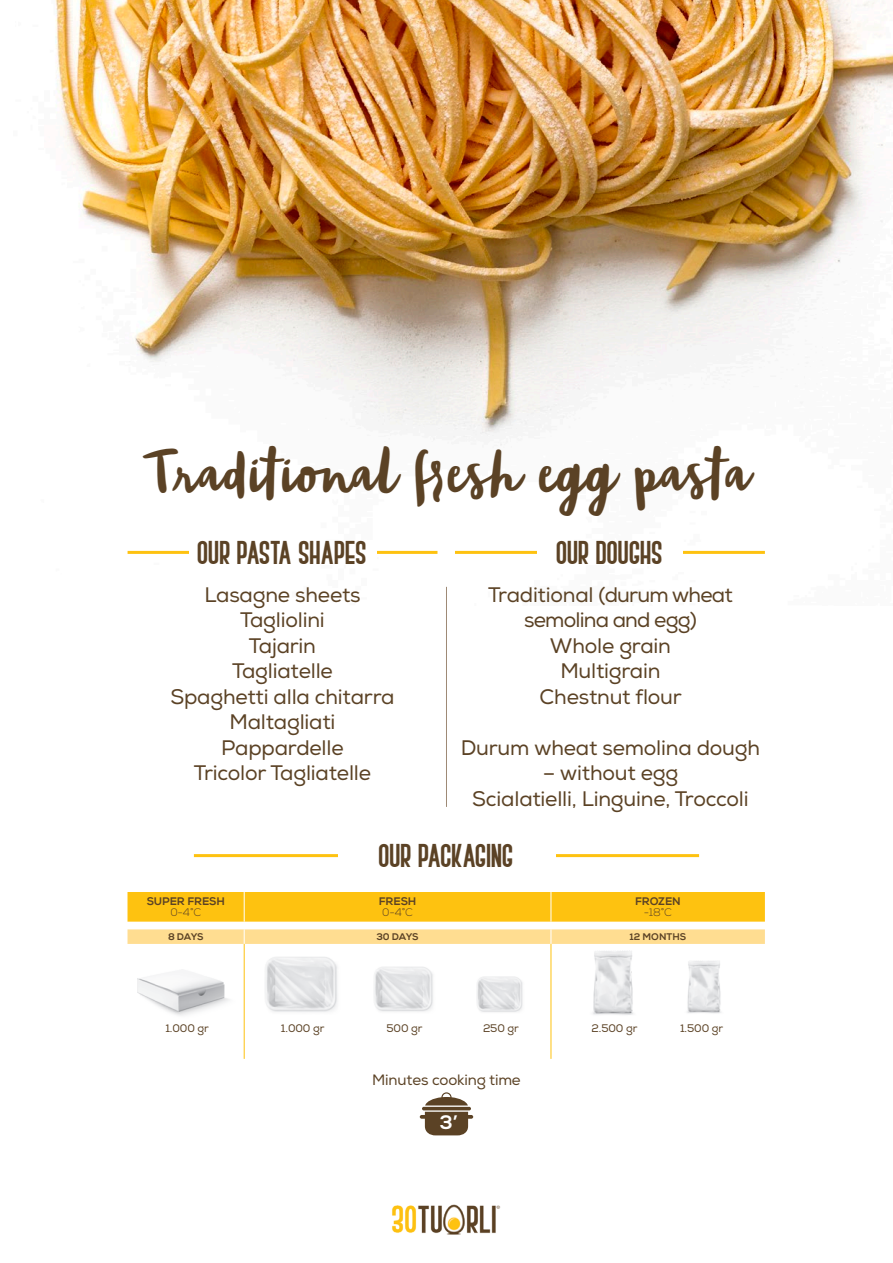
<style>
.page{position:relative;width:893px;height:1263px;background:#fff}
.page>*{position:absolute;margin:0;border:0;box-sizing:border-box;transform-origin:0 0}
.titoli_dx{font:48px "Blog Script";color:#5b4225}
.ripieni{font:21px "Nexa";letter-spacing:-.01em;color:#5b4225}
.ripieni-2{font:21px/25.5px "Nexa";letter-spacing:-.04em;color:#5b4225;text-align:center}
.t1{font:19.5px "BOVEN1";color:#5b4225}
.t2{font:800 19.5px "Nexa";color:#fff}
.ripieni-3{font:15px "Nexa";letter-spacing:-.01em;color:#5b4225}
.t3{font:10.95px "Nexa";letter-spacing:-.01em;color:#5b4225}
.t4{font:800 10.95px "Nexa";letter-spacing:-.01em;color:#5b4225}
.t5{font:300 10.95px "Nexa";color:#5b4225}
.t6{font:800 9.6px "Nexa";letter-spacing:-.01em;color:#5b4225}
</style>
<div class="page">
<img style="left:392px;top:1204px;width:109px;height:31px">
<img style="left:55px;top:0;width:838px;height:587px">
<hr style="left:128px;top:551px;width:309px;height:3px;background:#fec210">
<div style="left:189px;top:540px;width:187px;height:24px;background:#fff"></div>
<hr style="left:455px;top:551px;width:310px;height:3px;background:#fec210">
<div style="left:537px;top:540px;width:145px;height:24px;background:#fff"></div>
<hr style="left:194px;top:854px;width:505px;height:3px;background:#fec210">
<div style="left:338px;top:843px;width:217px;height:31px;background:#fff"></div>
<div style="left:128px;top:892px;width:637px;height:30px;background:#fec210"></div>
<svg style="left:128px;top:929px;width:637px;height:15px;background:#fede94"></svg>
<hr style="left:244px;top:892px;width:1px;height:30px;background:#fff">
<hr style="left:551px;top:892px;width:1px;height:30px;background:#fff">
<hr style="left:244px;top:944px;width:1px;height:115px;background:#fec210">
<hr style="left:551px;top:944px;width:1px;height:115px;background:#fec210">
<img style="left:137px;top:971px;width:92px;height:45px">
<img style="left:265px;top:957px;width:73px;height:55px">
<img style="left:374px;top:967px;width:59px;height:45px">
<img style="left:477px;top:977px;width:46px;height:35px">
<img style="left:593px;top:951px;width:40px;height:64px">
<img style="left:687px;top:961px;width:34px;height:52px">
<hr style="left:422px;top:1107px;width:49px;height:3px;background:#5b4225;border-radius:2px">
<svg style="left:425px;top:1092px;width:43px;height:13px"></svg>
<svg style="left:420px;top:1112px;width:53px;height:23px"></svg>
<hr style="left:446px;top:587px;width:1px;height:220px;background:#9e8a76">
<p class="titoli_dx" style="left:142px;top:445px;width:610px">Traditional fresh egg pasta</p>
<p class="t1" style="left:198px;top:546px;width:171px">OUR PASTA SHAPES</p>
<p class="t1" style="left:557px;top:546px;width:108px">OUR DOUGHS</p>
<p class="ripieni" style="left:204px;top:582px;width:158px">Lasagne sheets</p>
<p class="ripieni" style="left:240px;top:607px;width:86px">Tagliolini</p>
<p class="ripieni" style="left:249px;top:633px;width:69px">Tajarin</p>
<p class="ripieni" style="left:232px;top:658px;width:102px">Tagliatelle</p>
<p class="ripieni" style="left:171px;top:684px;width:226px">Spaghetti alla chitarra</p>
<p class="ripieni" style="left:230px;top:709px;width:107px">Maltagliati</p>
<p class="ripieni" style="left:221px;top:735px;width:124px">Pappardelle</p>
<p class="ripieni" style="left:194px;top:760px;width:179px">Tricolor Tagliatelle</p>
<p class="ripieni-2" style="left:488px;top:582px;width:246px">Traditional (durum wheat semolina and egg)</p>
<p class="ripieni" style="left:550px;top:633px;width:123px">Whole grain</p>
<p class="ripieni" style="left:560px;top:658px;width:102px">Multigrain</p>
<p class="ripieni" style="left:539px;top:684px;width:144px">Chestnut flour</p>
<p class="ripieni" style="left:461px;top:735px;width:301px">Durum wheat semolina dough</p>
<p class="ripieni" style="left:543px;top:760px;width:137px">– without egg</p>
<p class="ripieni" style="left:472px;top:786px;width:278px">Scialatielli, Linguine, Troccoli</p>
<p class="t1" style="left:379px;top:849px;width:136px">OUR PACKAGING</p>
<p class="t4" style="left:147px;top:895px;width:80px">SUPER FRESH</p>
<p class="t5" style="left:170px;top:906px;width:32px">0-4°C</p>
<p class="t4" style="left:379px;top:895px;width:39px">FRESH</p>
<p class="t5" style="left:382px;top:906px;width:32px">0-4°C</p>
<p class="t4" style="left:635px;top:895px;width:47px">FROZEN</p>
<p class="t5" style="left:644px;top:906px;width:30px">-18°C</p>
<p class="t6" style="left:168px;top:931px;width:37px">8 DAYS</p>
<p class="t6" style="left:376px;top:931px;width:44px">30 DAYS</p>
<p class="t6" style="left:630px;top:931px;width:58px">12 MONTHS</p>
<p class="t3" style="left:165px;top:1021px;width:45px">1.000 gr</p>
<p class="t3" style="left:281px;top:1021px;width:45px">1.000 gr</p>
<p class="t3" style="left:386px;top:1021px;width:38px">500 gr</p>
<p class="t3" style="left:483px;top:1021px;width:37px">250 gr</p>
<p class="t3" style="left:592px;top:1021px;width:47px">2.500 gr</p>
<p class="t3" style="left:680px;top:1021px;width:45px">1.500 gr</p>
<p class="ripieni-3" style="left:372px;top:1071px;width:150px">Minutes cooking time</p>
<p class="t2" style="left:440px;top:1111px;width:19px">3’</p>
</div>
